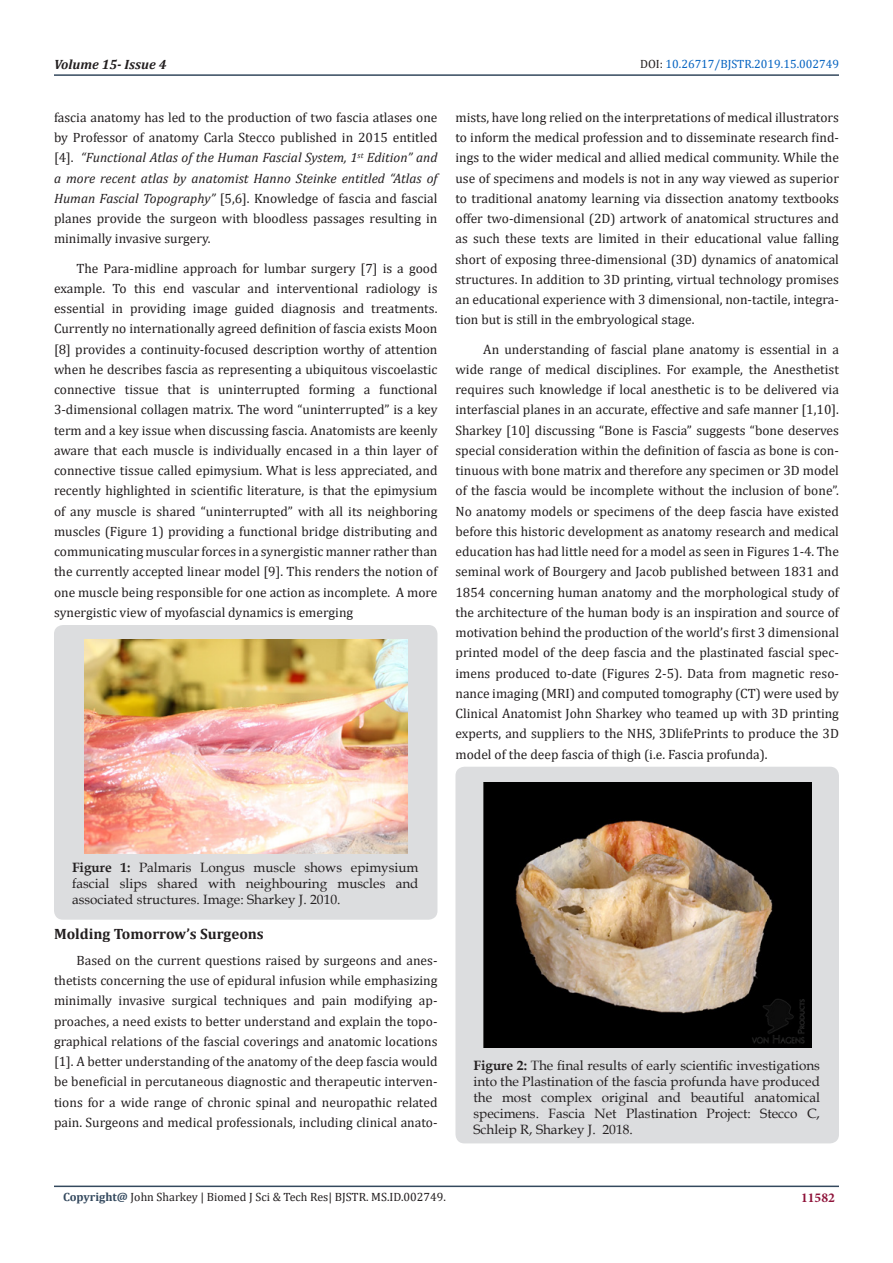
<style>
.page{position:relative;width:893px;height:1263px;background:#fff}
.page>*{position:absolute;margin:0;border:0;box-sizing:border-box;transform-origin:0 0}
.t1{font:700 15px "Cambria";color:#231f20}
.t2{font:13.5px/20.2px "Cambria";color:#231f20;text-align:justify}
.t3{font:13.5px/16.2px "Book Antiqua";color:#231f20;text-align:justify}
.t4{font:italic 700 13.5px "Cambria";color:#231f20}
.t5{font:700 13.5px "Minion Pro";color:#8f133a}
.t6{font:12px "Cambria";color:#231f20}
.t7{font:12px "Cambria";color:#0563c1}
.s1{color:#231f20}
.s2{font-style:italic}
.s3{font-weight:700}
.s4{font-weight:700;color:#34495e}
</style>
<div class="page">
<hr style="left:54px;top:1185px;width:785px;height:2px;background:#34495e">
<hr style="left:54px;top:74px;width:785px;height:2px;background:#34495e">
<div style="left:54px;top:625px;width:383px;height:295px;background:#dcdddf;border-radius:9px"></div>
<img style="left:84px;top:640px;width:324px;height:214px">
<div style="left:455px;top:767px;width:384px;height:376px;background:#dcdddf;border-radius:9px"></div>
<img style="left:483px;top:782px;width:329px;height:266px">
<p class="t4" style="left:54px;top:55px;width:114px">Volume 15- Issue 4</p>
<p class="t7" style="left:640px;top:57px;width:200px"><span class="s1">DOI:</span> 10.26717/BJSTR.2019.15.002749</p>
<p class="t2" style="left:54px;top:107px;width:385px">fascia anatomy has led to the production of two fascia atlases one by Professor of anatomy Carla Stecco published in 2015 entitled [4]. <span class="s2">“Functional Atlas of the Human Fascial System, 1</span><sup>st</sup> <span class="s2">Edition” and a more recent atlas by anatomist Hanno Steinke entitled “Atlas of Human Fascial Topography”</span> [5,6]. Knowledge of fascia and fascial planes provide the surgeon with bloodless passages resulting in minimally invasive surgery.</p>
<p class="t2" style="left:54px;top:258px;width:385px;text-indent:22px">The Para-midline approach for lumbar surgery [7] is a good example. To this end vascular and interventional radiology is essential in providing image guided diagnosis and treatments.<br>Currently no internationally agreed definition of fascia exists Moon [8] provides a continuity-focused description worthy of attention when he describes fascia as representing a ubiquitous viscoelastic connective tissue that is uninterrupted forming a functional 3-dimensional collagen matrix. The word “uninterrupted” is a key term and a key issue when discussing fascia. Anatomists are keenly aware that each muscle is individually encased in a thin layer of connective tissue called epimysium. What is less appreciated, and recently highlighted in scientific literature, is that the epimysium of any muscle is shared “uninterrupted” with all its neighboring muscles (Figure 1) providing a functional bridge distributing and communicating muscular forces in a synergistic manner rather than the currently accepted linear model [9]. This renders the notion of one muscle being responsible for one action as incomplete. A more synergistic view of myofascial dynamics is emerging</p>
<p class="t2" style="left:455px;top:107px;width:385px">mists, have long relied on the interpretations of medical illustrators to inform the medical profession and to disseminate research find&shy;ings to the wider medical and allied medical community. While the use of specimens and models is not in any way viewed as superior to traditional anatomy learning via dissection anatomy textbooks offer two-dimensional (2D) artwork of anatomical structures and as such these texts are limited in their educational value falling short of exposing three-dimensional (3D) dynamics of anatomical structures. In addition to 3D printing, virtual technology promises an educational experience with 3 dimensional, non-tactile, integra&shy;tion but is still in the embryological stage.</p>
<p class="t2" style="left:455px;top:339px;width:385px;text-indent:28px">An understanding of fascial plane anatomy is essential in a wide range of medical disciplines. For example, the Anesthetist requires such knowledge if local anesthetic is to be delivered via interfascial planes in an accurate, effective and safe manner [1,10].<br>Sharkey [10] discussing “Bone is Fascia” suggests “bone deserves special consideration within the definition of fascia as bone is con&shy;tinuous with bone matrix and therefore any specimen or 3D model of the fascia would be incomplete without the inclusion of bone”.<br>No anatomy models or specimens of the deep fascia have existed before this historic development as anatomy research and medical education has had little need for a model as seen in Figures 1-4. The seminal work of Bourgery and Jacob published between 1831 and 1854 concerning human anatomy and the morphological study of the architecture of the human body is an inspiration and source of motivation behind the production of the world’s first 3 dimensional printed model of the deep fascia and the plastinated fascial spec&shy;imens produced to-date (Figures 2-5). Data from magnetic reso&shy;nance imaging (MRI) and computed tomography (CT) were used by Clinical Anatomist John Sharkey who teamed up with 3D printing experts, and suppliers to the NHS, 3DlifePrints to produce the 3D model of the deep fascia of thigh (i.e. Fascia profunda).</p>
<p class="t3" style="left:72px;top:859px;width:348px"><span class="s3">Figure 1:</span> Palmaris Longus muscle shows epimysium fascial slips shared with neighbouring muscles and associated structures. Image: Sharkey J. 2010.</p>
<p class="t1" style="left:54px;top:923px;width:211px">Molding Tomorrow’s Surgeons</p>
<p class="t2" style="left:54px;top:950px;width:385px;text-indent:22px">Based on the current questions raised by surgeons and anes&shy;thetists concerning the use of epidural infusion while emphasizing minimally invasive surgical techniques and pain modifying ap&shy;proaches, a need exists to better understand and explain the topo&shy;graphical relations of the fascial coverings and anatomic locations [1]. A better understanding of the anatomy of the deep fascia would be beneficial in percutaneous diagnostic and therapeutic interven&shy;tions for a wide range of chronic spinal and neuropathic related pain. Surgeons and medical professionals, including clinical anato-</p>
<p class="t6" style="left:63px;top:1190px;width:384px"><span class="s4">Copyright@</span> John Sharkey | Biomed J Sci &amp; Tech Res| BJSTR. MS.ID.002749.</p>
<p class="t3" style="left:473px;top:1057px;width:348px"><span class="s3">Figure 2:</span> The final results of early scientific investigations into the Plastination of the fascia profunda have produced the most complex original and beautiful anatomical specimens. Fascia Net Plastination Project: Stecco C, Schleip R, Sharkey J. 2018.</p>
<p class="t5" style="left:801px;top:1188px;width:35px">11582</p>
</div>
